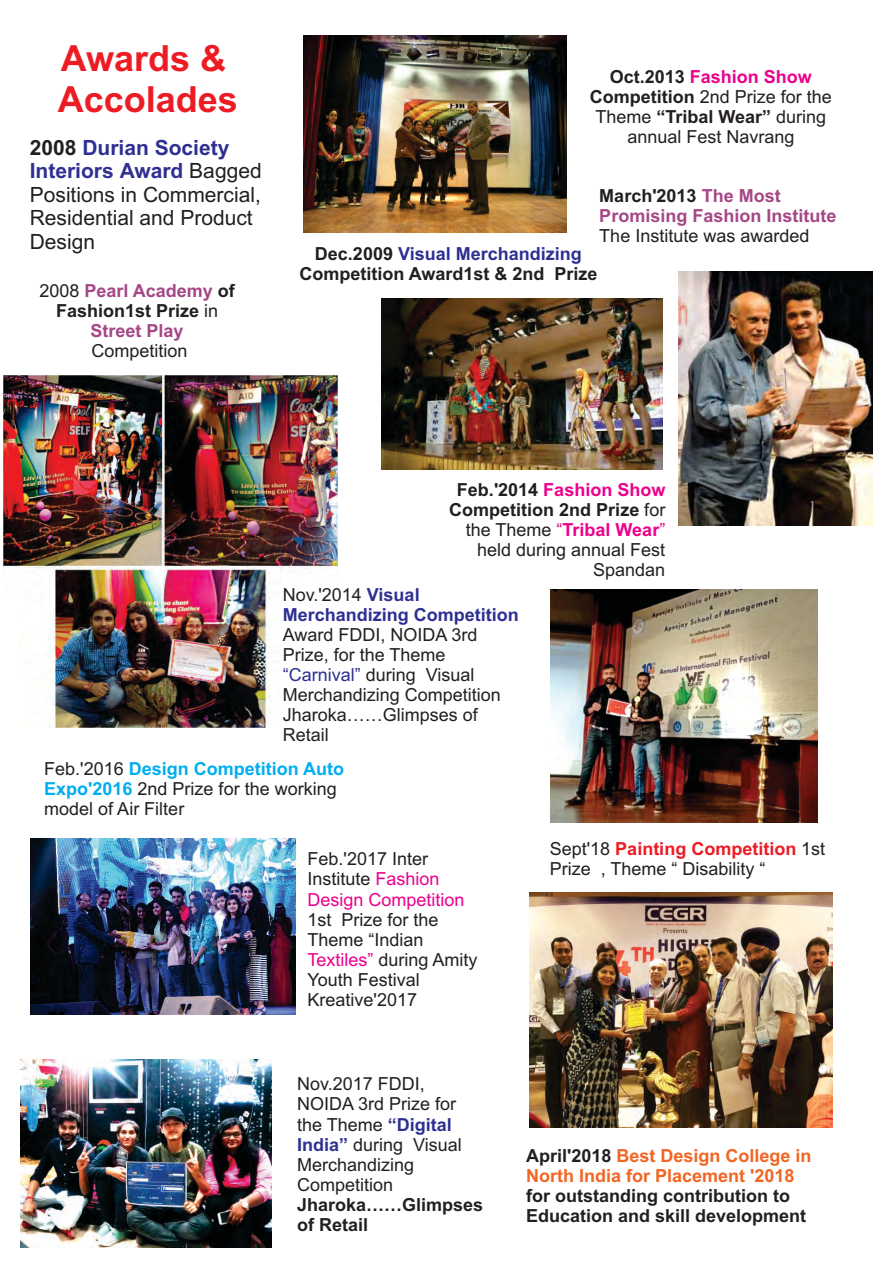
<style>
.page{position:relative;width:893px;height:1263px;background:#fff}
.page>*{position:absolute;margin:0;border:0;box-sizing:border-box;transform-origin:0 0}
.t1{font:700 36px/40.2px "Arial";color:#ed1c24}
.t2{font:21px/23.4px "Arial";color:#231f20}
.t3{font:18px/20.1px "Arial";color:#231f20}
.t4{font:700 18px/20.1px "Arial";color:#231f20;text-align:center}
.t5{font:700 18px "Arial";color:#f26522}
.t6{font:700 18px "Arial";color:#a54786}
.t7{font:700 18px "Arial";color:#2e3092}
.t8{font:18px "Arial";color:#ec008c}
.s1{font-weight:700}
.s2{font-weight:700;color:#2e3092}
.s3{font-weight:400}
.s4{color:#a54786}
.s5{font-weight:700;color:#ec008c}
.s6{color:#2e3092}
.s7{color:#ec008c}
.s8{font-weight:700;color:#00aeef}
.s9{font-weight:700;color:#ed1c24}
.s10{color:#231f20}
</style>
<div class="page">
<img style="left:3px;top:375px;width:335px;height:352px">
<img style="left:530px;top:893px;width:302px;height:235px">
<img style="left:550px;top:590px;width:268px;height:233px">
<img style="left:20px;top:1059px;width:251px;height:189px">
<img style="left:303px;top:35px;width:263px;height:197px">
<img style="left:30px;top:838px;width:266px;height:176px">
<img style="left:678px;top:271px;width:194px;height:254px">
<img style="left:381px;top:298px;width:281px;height:172px">
<h1 class="t1" style="left:58px;top:42px;width:182px">Awards &amp;<br>Accolades</h1>
<p class="t2" style="left:30px;top:138px;width:233px"><span class="s1">2008</span> <span class="s2">Durian Society<br>Interiors Award</span> Bagged<br>Positions in Commercial,<br>Residential and Product<br>Design</p>
<p class="t4" style="left:39px;top:282px;width:197px"><span class="s3">2008</span> <span class="s4">Pearl Academy</span> of<br>Fashion1st Prize <span class="s3">in</span></p>
<p class="t3" style="left:92px;top:342px;width:98px">Competition</p>
<p class="t6" style="left:91px;top:324px;width:95px">Street Play</p>
<p class="t3" style="left:590px;top:68px;width:244px;text-align:center"><span class="s1">Oct.2013</span> <span class="s5">Fashion Show<br></span><span class="s1">Competition</span> 2nd Prize for the<br>Theme <span class="s1">“Tribal Wear”</span> during annual Fest Navrang</p>
<p class="t4" style="left:599px;top:187px;width:183px">March'2013 <span class="s4">The Most</span></p>
<p class="t3" style="left:599px;top:227px;width:212px">The Institute was awarded</p>
<p class="t6" style="left:599px;top:209px;width:239px">Promising Fashion Institute</p>
<p class="t4" style="left:299px;top:245px;width:300px">Dec.2009 <span class="s6">Visual Merchandizing<br></span>Competition Award1st &amp; 2nd Prize</p>
<p class="t3" style="left:449px;top:481px;width:218px;text-align:right"><span class="s1">Feb.'2014</span> <span class="s5">Fashion Show<br></span><span class="s1">Competition 2nd Prize</span> for the Theme <span class="s7">“</span><span class="s5">Tribal Wear</span><span class="s7">” </span>held during annual Fest<br>Spandan</p>
<p class="t3" style="left:283px;top:586px;width:138px">Nov.'2014 <span class="s2">Visual</span></p>
<p class="t3" style="left:283px;top:626px;width:220px">Award FDDI, NOIDA 3rd<br>Prize, for the Theme <span class="s6">“Carnival”</span> during Visual<br>Merchandizing Competition<br>Jharoka……Glimpses of<br>Retail</p>
<p class="t7" style="left:283px;top:607px;width:238px">Merchandizing Competition</p>
<p class="t3" style="left:44px;top:760px;width:301px">Feb.'2016 <span class="s8">Design Competition Auto<br>Expo'2016</span> 2nd Prize for the working model of Air Filter</p>
<p class="t3" style="left:308px;top:851px;width:134px">Feb.'2017 Inter<br>Institute <span class="s7">Fashion</span></p>
<p class="t3" style="left:308px;top:911px;width:172px">1st Prize for the<br>Theme “Indian<br><span class="s7">Textiles”</span> during Amity<br>Youth Festival<br>Kreative'2017</p>
<p class="t8" style="left:308px;top:892px;width:159px">Design Competition</p>
<p class="t3" style="left:297px;top:1076px;width:166px">Nov.2017 FDDI,<br>NOIDA 3rd Prize for the Theme <span class="s2">“Digital<br>India”</span> during Visual<br>Merchandizing<br>Competition</p>
<p class="t4" style="left:297px;top:1196px;width:188px;text-align:left">Jharoka……Glimpses of Retail</p>
<p class="t3" style="left:550px;top:840px;width:277px">Sept'18 <span class="s9">Painting Competition</span> 1st<br>Prize , Theme “ Disability “</p>
<p class="t5" style="left:526px;top:1148px;width:287px"><span class="s10">April'2018</span> Best Design College in</p>
<p class="t4" style="left:526px;top:1187px;width:282px;text-align:left">for outstanding contribution to<br>Education and skill development</p>
<p class="t5" style="left:526px;top:1169px;width:270px">North India for Placement '2018</p>
</div>
